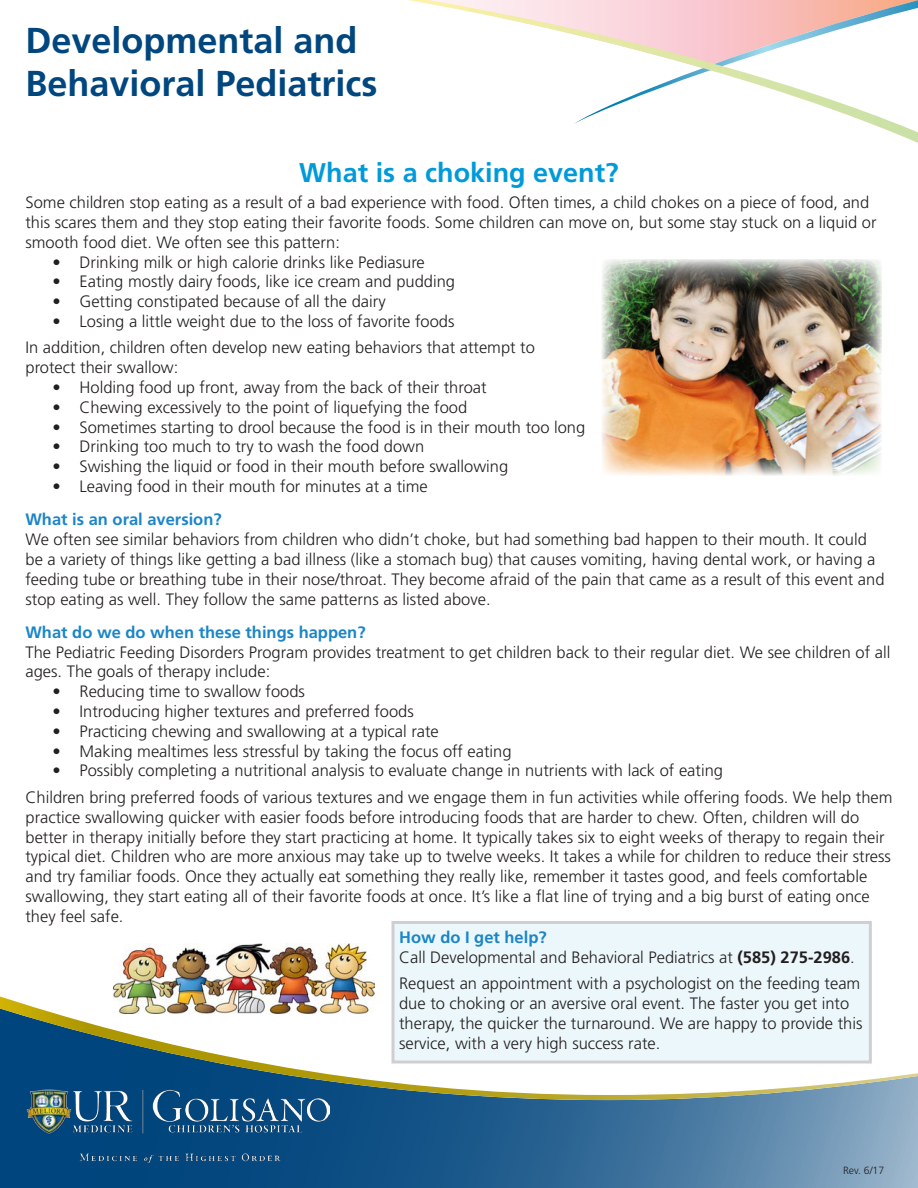
<style>
.page{position:relative;width:918px;height:1188px;background:#fff}
.page>*{position:absolute;margin:0;border:0;box-sizing:border-box;transform-origin:0 0}
.t1{font:700 36px/43.2px "Frutiger LT Std";color:#00467f}
.t2{font:700 27px "Frutiger LT Std";color:#009ada}
.t3{font:300 16.5px/19.8px "Frutiger LT Std";color:#231f20}
.t4{font:700 16.5px "Frutiger LT Std";color:#1b85c7}
.t5{font:300 10.5px "Frutiger LT Std";color:#231f20}
.s1{font-weight:700}
</style>
<div class="page">
<svg style="left:0;top:1100px;width:918px;height:88px"></svg>
<svg style="left:0;top:992px;width:918px;height:108px"></svg>
<img style="left:26px;top:1089px;width:304px;height:74px">
<svg style="left:409px;top:0;width:509px;height:143px"></svg>
<div style="left:392px;top:921px;width:480px;height:143px;background:#ebf7fa"></div>
<img style="left:113px;top:944px;width:262px;height:70px">
<img style="left:602px;top:259px;width:280px;height:216px">
<p class="t1" style="left:26px;top:19px;width:354px">Developmental and<br>Behavioral Pediatrics</p>
<p class="t2" style="left:299px;top:157px;width:321px">What is a choking event?</p>
<p class="t3" style="left:26px;top:193px;width:853px">Some children stop eating as a result of a bad experience with food. Often times, a child chokes on a piece of food, and this scares them and they stop eating their favorite foods. Some children can move on, but some stay stuck on a liquid or smooth food diet. We often see this pattern:</p>
<p class="t3" style="left:52px;top:252px;width:374px">• Drinking milk or high calorie drinks like Pediasure</p>
<p class="t3" style="left:52px;top:272px;width:404px">• Eating mostly dairy foods, like ice cream and pudding</p>
<p class="t3" style="left:52px;top:292px;width:335px">• Getting constipated because of all the dairy</p>
<p class="t3" style="left:52px;top:312px;width:403px">• Losing a little weight due to the loss of favorite foods</p>
<p class="t3" style="left:25px;top:338px;width:511px">In addition, children often develop new eating behaviors that attempt to</p>
<p class="t3" style="left:25px;top:358px;width:154px">protect their swallow:</p>
<p class="t3" style="left:52px;top:378px;width:436px">• Holding food up front, away from the back of their throat</p>
<p class="t3" style="left:52px;top:398px;width:416px">• Chewing excessively to the point of liquefying the food</p>
<p class="t3" style="left:52px;top:417px;width:534px">• Sometimes starting to drool because the food is in their mouth too long</p>
<p class="t3" style="left:52px;top:437px;width:373px">• Drinking too much to try to wash the food down</p>
<p class="t3" style="left:52px;top:457px;width:457px">• Swishing the liquid or food in their mouth before swallowing</p>
<p class="t3" style="left:52px;top:477px;width:377px">• Leaving food in their mouth for minutes at a time</p>
<p class="t4" style="left:25px;top:510px;width:198px">What is an oral aversion?</p>
<p class="t3" style="left:25px;top:530px;width:861px">We often see similar behaviors from children who didn’t choke, but had something bad happen to their mouth. It could be a variety of things like getting a bad illness (like a stomach bug) that causes vomiting, having dental work, or having a feeding tube or breathing tube in their nose/throat. They become afraid of the pain that came as a result of this event and stop eating as well. They follow the same patterns as listed above.</p>
<p class="t4" style="left:25px;top:622px;width:342px">What do we do when these things happen?</p>
<p class="t3" style="left:25px;top:642px;width:866px">The Pediatric Feeding Disorders Program provides treatment to get children back to their regular diet. We see children of all ages. The goals of therapy include:</p>
<p class="t3" style="left:52px;top:682px;width:254px">• Reducing time to swallow foods</p>
<p class="t3" style="left:52px;top:702px;width:363px">• Introducing higher textures and preferred foods</p>
<p class="t3" style="left:52px;top:722px;width:388px">• Practicing chewing and swallowing at a typical rate</p>
<p class="t3" style="left:52px;top:741px;width:461px">• Making mealtimes less stressful by taking the focus off eating</p>
<p class="t3" style="left:52px;top:761px;width:672px">• Possibly completing a nutritional analysis to evaluate change in nutrients with lack of eating</p>
<p class="t3" style="left:25px;top:788px;width:869px">Children bring preferred foods of various textures and we engage them in fun activities while offering foods. We help them practice swallowing quicker with easier foods before introducing foods that are harder to chew. Often, children will do better in therapy initially before they start practicing at home. It typically takes six to eight weeks of therapy to regain their typical diet. Children who are more anxious may take up to twelve weeks. It takes a while for children to reduce their stress and try familiar foods. Once they actually eat something they really like, remember it tastes good, and feels comfortable swallowing, they start eating all of their favorite foods at once. It’s like a flat line of trying and a big burst of eating once they feel safe.</p>
<p class="t4" style="left:399px;top:928px;width:149px">How do I get help?</p>
<p class="t3" style="left:399px;top:948px;width:457px">Call Developmental and Behavioral Pediatrics at <span class="s1">(585) 275-2986</span>.</p>
<p class="t3" style="left:399px;top:974px;width:465px">Request an appointment with a psychologist on the feeding team due to choking or an aversive oral event. The faster you get into therapy, the quicker the turnaround. We are happy to provide this service, with a very high success rate.</p>
<p class="t5" style="left:843px;top:1165px;width:43px">Rev. 6/17</p>
</div>
